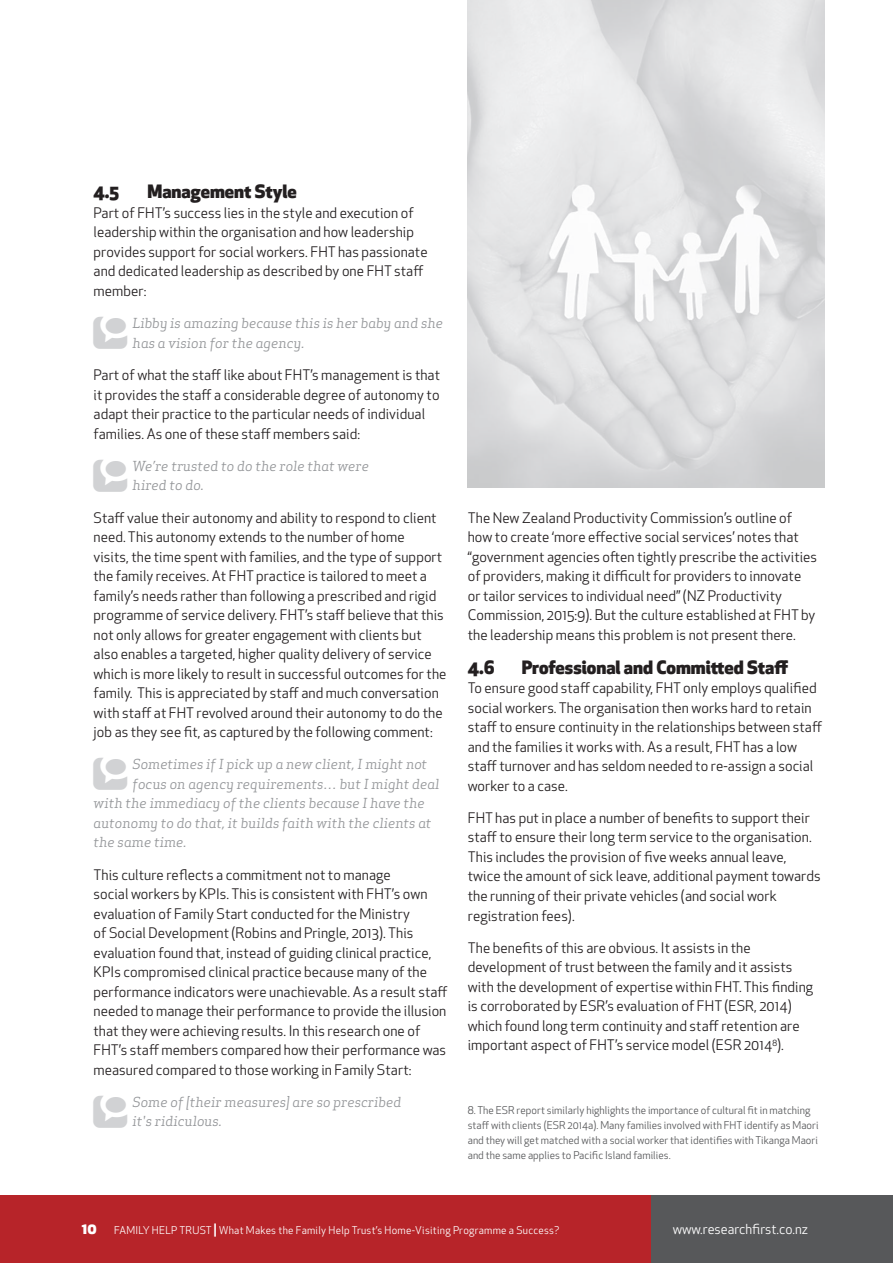
<style>
.page{position:relative;width:893px;height:1263px;background:#fff}
.page>*{position:absolute;margin:0;border:0;box-sizing:border-box;transform-origin:0 0}
.Body_header{font:800 18px "Apex New";color:#231f20}
.Body_copy{font:14.25px/19.5px "Apex New";letter-spacing:.005em;color:#231f20}
.Body_copy-2{font:italic 13.5px/19.5px "Apex Serif";letter-spacing:.005em;color:#939598}
.t1{font:13.5px "Apex New";color:#fff}
.Footnote{font:10.5px/15px "Apex New";letter-spacing:.005em;color:#57585a}
.t2{font:10.5px "Apex New";letter-spacing:.025em;color:#fff}
.s1{font-weight:800;font-size:15px}
.s2{font-weight:700;font-size:13.2px}
</style>
<div class="page">
<div style="left:0;top:1195px;width:652px;height:68px;background:#b72429"></div>
<div style="left:652px;top:1195px;width:241px;height:68px;background:#57585a"></div>
<img style="left:468px;top:0;width:357px;height:488px">
<p class="Body_header" style="left:94px;top:179px;width:27px">4.5</p>
<p class="Body_header" style="left:148px;top:179px;width:151px">Management Style</p>
<p class="Body_copy" style="left:94px;top:203px;width:336px">Part of FHT’s success lies in the style and execution of leadership within the organisation and how leadership provides support for social workers. FHT has passionate and dedicated leadership as described by one FHT staff member:</p>
<p class="Body_copy-2" style="left:133px;top:313px;width:312px">Libby is amazing because this is her baby and she has a vision for the agency.</p>
<p class="Body_copy" style="left:94px;top:365px;width:348px">Part of what the staff like about FHT’s management is that it provides the staff a considerable degree of autonomy to adapt their practice to the particular needs of individual families. As one of these staff members said:</p>
<p class="Body_copy-2" style="left:133px;top:456px;width:238px">We’re trusted to do the role that were hired to do.</p>
<p class="Body_copy" style="left:94px;top:508px;width:354px">Staff value their autonomy and ability to respond to client need. This autonomy extends to the number of home<br>visits, the time spent with families, and the type of support the family receives. At FHT practice is tailored to meet a family’s needs rather than following a prescribed and rigid programme of service delivery. FHT’s staff believe that this not only allows for greater engagement with clients but also enables a targeted, higher quality delivery of service which is more likely to result in successful outcomes for the family. This is appreciated by staff and much conversation with staff at FHT revolved around their autonomy to do the job as they see fit, as captured by the following comment:</p>
<p class="Body_copy-2" style="left:133px;top:754px;width:296px">Sometimes if I pick up a new client, I might not</p>
<p class="Body_copy-2" style="left:133px;top:774px;width:308px">focus on agency requirements… but I might deal</p>
<p class="Body_copy-2" style="left:94px;top:793px;width:333px">with the immediacy of the clients because I have the</p>
<p class="Body_copy-2" style="left:94px;top:813px;width:339px">autonomy to do that, it builds faith with the clients at</p>
<p class="Body_copy-2" style="left:94px;top:832px;width:95px">the same time.</p>
<p class="Body_copy" style="left:94px;top:865px;width:355px">This culture reflects a commitment not to manage<br>social workers by KPIs. This is consistent with FHT’s own evaluation of Family Start conducted for the Ministry<br>of Social Development (Robins and Pringle, 2013). This evaluation found that, instead of guiding clinical practice, KPIs compromised clinical practice because many of the performance indicators were unachievable. As a result staff needed to manage their performance to provide the illusion that they were achieving results. In this research one of FHT’s staff members compared how their performance was measured compared to those working in Family Start:</p>
<p class="Body_copy-2" style="left:133px;top:1092px;width:270px">Some of [their measures] are so prescribed it's ridiculous.</p>
<p class="Body_copy" style="left:468px;top:508px;width:351px">The New Zealand Productivity Commission’s outline of how to create ‘more effective social services’ notes that “government agencies often tightly prescribe the activities of providers, making it difficult for providers to innovate or tailor services to individual need” (NZ Productivity Commission, 2015:9). But the culture established at FHT by the leadership means this problem is not present there.</p>
<p class="Body_header" style="left:468px;top:654px;width:29px">4.6</p>
<p class="Body_header" style="left:522px;top:654px;width:268px">Professional and Committed Staff</p>
<p class="Body_copy" style="left:468px;top:678px;width:356px">To ensure good staff capability, FHT only employs qualified social workers. The organisation then works hard to retain staff to ensure continuity in the relationships between staff and the families it works with. As a result, FHT has a low staff turnover and has seldom needed to re-assign a social worker to a case.</p>
<p class="Body_copy" style="left:468px;top:808px;width:354px">FHT has put in place a number of benefits to support their staff to ensure their long term service to the organisation.<br>This includes the provision of five weeks annual leave, twice the amount of sick leave, additional payment towards the running of their private vehicles (and social work registration fees).</p>
<p class="Body_copy" style="left:468px;top:938px;width:347px">The benefits of this are obvious. It assists in the development of trust between the family and it assists with the development of expertise within FHT. This finding is corroborated by ESR’s evaluation of FHT (ESR, 2014) which found long term continuity and staff retention are important aspect of FHT’s service model (ESR 2014<sup>8</sup>).</p>
<p class="Footnote" style="left:468px;top:1102px;width:352px">8. The ESR report similarly highlights the importance of cultural fit in matching staff with clients (ESR 2014a). Many families involved with FHT identify as Maori and they will get matched with a social worker that identifies with Tikanga Maori and the same applies to Pacific Island families.</p>
<p class="t2" style="left:82px;top:1223px;width:479px"><span class="s1">10</span> FAMILY HELP TRUST <span class="s2">|</span> What Makes the Family Help Trust’s Home-Visiting Programme a Success?</p>
<p class="t1" style="left:673px;top:1220px;width:137px">www.researchfirst.co.nz</p>
</div>
